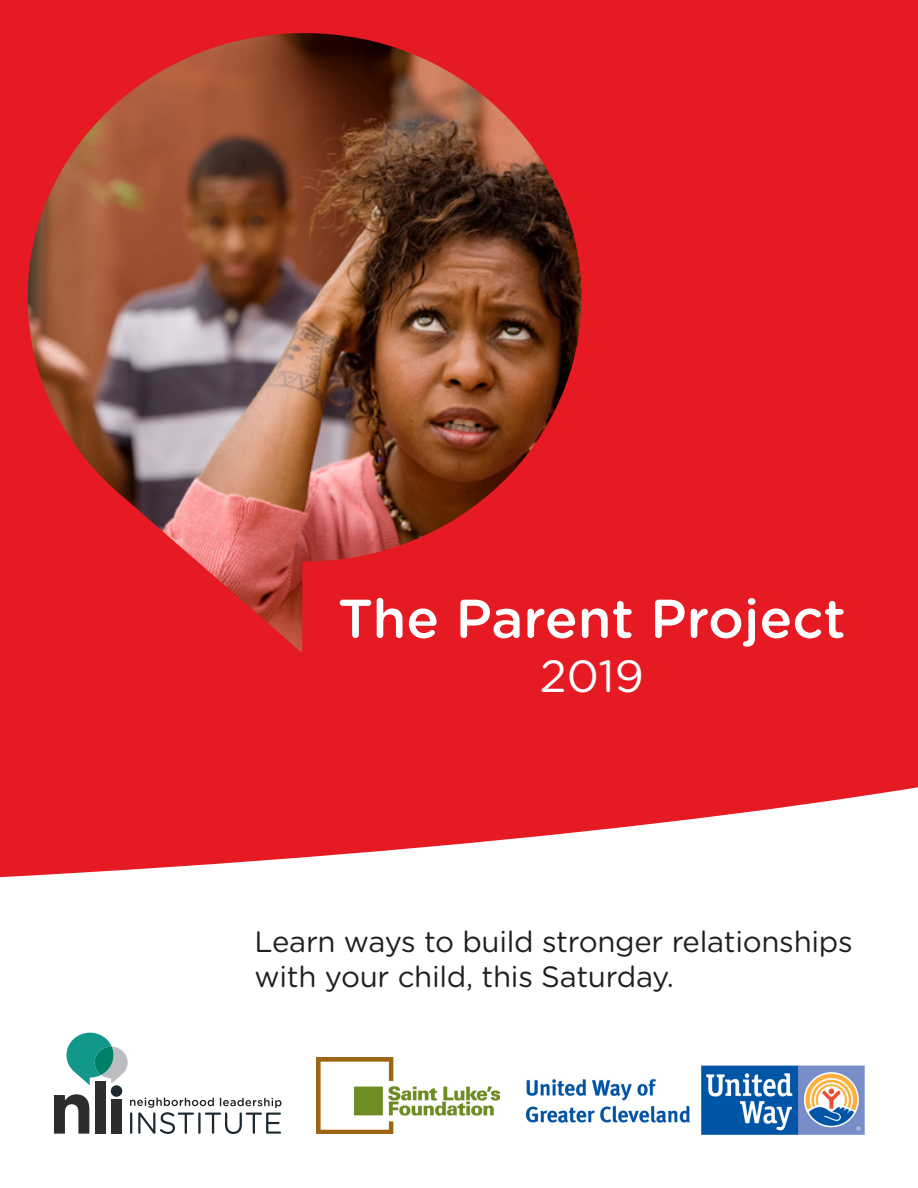
<style>
.page{position:relative;width:918px;height:1188px;background:#fff}
.page>*{position:absolute;margin:0;border:0;box-sizing:border-box;transform-origin:0 0}
.t1{font:500 54.45px "Gotham Rounded";color:#fff}
.t2{font:45px "Gotham Rounded";color:#fff}
.t3{font:29.4px/35.2px "Gotham Rounded";letter-spacing:-.01em;color:#231f20}
</style>
<div class="page">
<div style="left:0;top:0;width:918px;height:927px;background:#e51a23"></div>
<svg style="left:0;top:787px;width:918px;height:347px"></svg>
<svg style="left:54px;top:1094px;width:35px;height:40px"></svg>
<div style="left:95px;top:1081px;width:11px;height:53px;background:#2d2c2f"></div>
<div style="left:111px;top:1099px;width:11px;height:35px;background:#2d2c2f"></div>
<div style="left:111px;top:1085px;width:11px;height:12px;background:#1e2a31;border-radius:50%"></div>
<svg style="left:66px;top:1033px;width:62px;height:52px"></svg>
<svg style="left:130px;top:1098px;width:151px;height:36px"></svg>
<img style="left:28px;top:33px;width:553px;height:619px">
<img style="left:317px;top:1057px;width:182px;height:77px">
<img style="left:527px;top:1064px;width:339px;height:71px">
<p class="t1" style="left:338px;top:580px;width:509px">The Parent Project</p>
<p class="t2" style="left:540px;top:645px;width:106px">2019</p>
<p class="t3" style="left:255px;top:923px;width:600px">Learn ways to build stronger relationships with your child, this Saturday.</p>
</div>
